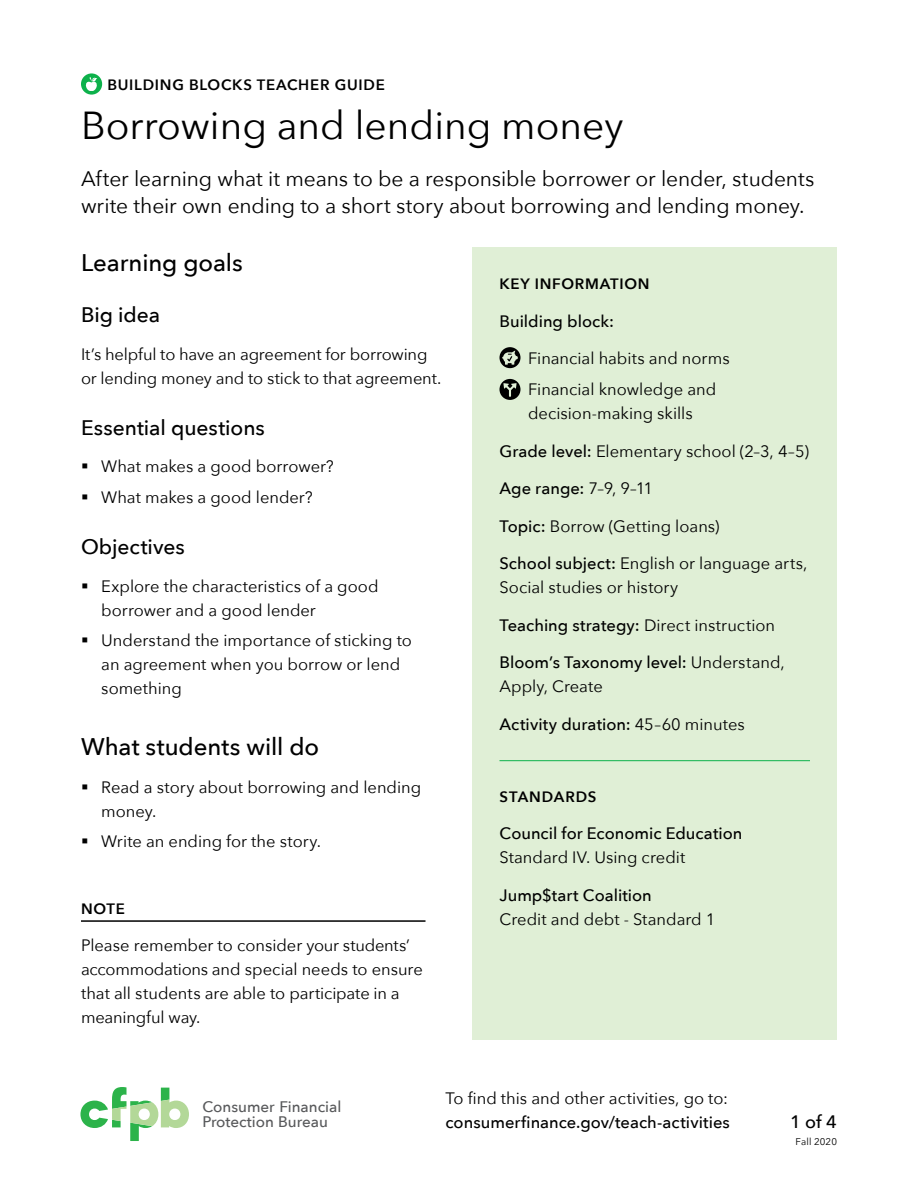
<style>
.page{position:relative;width:918px;height:1188px;background:#fff}
.page>*{position:absolute;margin:0;border:0;box-sizing:border-box;transform-origin:0 0}
.t1{font:39px "Avenir Next";color:#000}
.t2{font:500 24px "Avenir Next";letter-spacing:-.005em;color:#000}
.t3{font:21px/27px "Avenir Next";letter-spacing:-.005em;color:#000}
.t4{font:500 21px "Avenir Next";letter-spacing:-.005em;color:#000}
.t5{font:500 18px "Avenir Next";color:#000}
.t6{font:16.5px/24px "Avenir Next";color:#000}
.t7{font:500 16.5px "Avenir Next";color:#000}
.t8{font:500 15.3px/15.5px "Avenir Next";color:#58595b}
.t9{font:600 15px "Avenir Next";letter-spacing:.05em;color:#000}
.t10{font:9.75px "Avenir Next";letter-spacing:.01em;color:#000}
.s1{font-weight:500}
.s2{font-weight:400}
</style>
<div class="page">
<hr style="left:81px;top:920px;width:345px;height:2px;background:#000">
<svg style="left:80px;top:1087px;width:109px;height:54px"></svg>
<svg style="left:81px;top:73px;width:21px;height:22px"></svg>
<svg style="left:85px;top:76px;width:13px;height:15px"></svg>
<div style="left:472px;top:247px;width:365px;height:793px;background:#e0efd6"></div>
<hr style="left:500px;top:760px;width:310px;height:1px;background:#0db14b">
<div style="left:500px;top:347px;width:20px;height:21px;background:#000;border-radius:50%"></div>
<svg style="left:502px;top:351px;width:16px;height:14px"></svg>
<svg style="left:500px;top:379px;width:20px;height:21px"></svg>
<p class="t9" style="left:107px;top:72px;width:279px">BUILDING BLOCKS TEACHER GUIDE</p>
<h1 class="t1" style="left:81px;top:92px;width:544px">Borrowing and lending money</h1>
<p class="t3" style="left:81px;top:164px;width:735px">After learning what it means to be a responsible borrower or lender, students write their own ending to a short story about borrowing and lending money.</p>
<h2 class="t2" style="left:81px;top:243px;width:163px">Learning goals</h2>
<p class="t4" style="left:81px;top:297px;width:81px">Big idea</p>
<p class="t6" style="left:81px;top:341px;width:362px">It’s helpful to have an agreement for borrowing or lending money and to stick to that agreement.</p>
<p class="t4" style="left:81px;top:410px;width:185px">Essential questions</p>
<p class="t6" style="left:81px;top:454px;width:254px">▪ What makes a good borrower?</p>
<p class="t6" style="left:81px;top:485px;width:233px">▪ What makes a good lender?</p>
<p class="t4" style="left:81px;top:529px;width:105px">Objectives</p>
<p class="t6" style="left:101px;top:573px;width:279px;text-indent:-20px">▪ Explore the characteristics of a good borrower and a good lender</p>
<p class="t6" style="left:101px;top:628px;width:312px;text-indent:-20px">▪ Understand the importance of sticking to an agreement when you borrow or lend something</p>
<h2 class="t2" style="left:81px;top:726px;width:240px">What students will do</h2>
<p class="t6" style="left:101px;top:774px;width:321px;text-indent:-20px">▪ Read a story about borrowing and lending money.</p>
<p class="t6" style="left:81px;top:829px;width:242px">▪ Write an ending for the story.</p>
<p class="t9" style="left:81px;top:895px;width:45px">NOTE</p>
<p class="t6" style="left:81px;top:933px;width:343px">Please remember to consider your students’ accommodations and special needs to ensure that all students are able to participate in a meaningful way.</p>
<p class="t9" style="left:500px;top:271px;width:152px">KEY INFORMATION</p>
<p class="t7" style="left:500px;top:307px;width:116px">Building block:</p>
<p class="t6" style="left:528px;top:377px;width:190px">Financial knowledge and decision-making skills</p>
<p class="t6" style="left:500px;top:438px;width:311px"><span class="s1">Grade level:</span> Elementary school (2–3, 4–5)</p>
<p class="t7" style="left:500px;top:474px;width:155px">Age range: <span class="s2">7–9, 9–11</span></p>
<p class="t6" style="left:500px;top:513px;width:222px"><span class="s1">Topic:</span> Borrow (Getting loans)</p>
<p class="t6" style="left:500px;top:551px;width:309px"><span class="s1">School subject:</span> English or language arts,<br>Social studies or history</p>
<p class="t7" style="left:500px;top:611px;width:277px">Teaching strategy: <span class="s2">Direct instruction</span></p>
<p class="t6" style="left:500px;top:650px;width:287px"><span class="s1">Bloom’s Taxonomy level:</span> Understand,<br>Apply, Create</p>
<p class="t7" style="left:500px;top:710px;width:247px">Activity duration: <span class="s2">45–60 minutes</span></p>
<p class="t9" style="left:500px;top:783px;width:99px">STANDARDS</p>
<p class="t7" style="left:500px;top:819px;width:244px">Council for Economic Education</p>
<p class="t6" style="left:500px;top:845px;width:187px">Standard IV. Using credit</p>
<p class="t7" style="left:500px;top:881px;width:154px">Jump$tart Coalition</p>
<p class="t6" style="left:500px;top:906px;width:218px">Credit and debt - Standard 1</p>
<p class="t8" style="left:203px;top:1098px;width:140px">Consumer Financial<br>Protection Bureau</p>
<p class="t6" style="left:446px;top:1085px;width:284px">To find this and other activities, go to:</p>
<p class="t7" style="left:446px;top:1108px;width:286px">consumerfinance.gov/teach-activities</p>
<p class="t5" style="left:790px;top:1106px;width:48px">1 of 4</p>
<p class="t10" style="left:796px;top:1133px;width:43px">Fall 2020</p>
</div>
